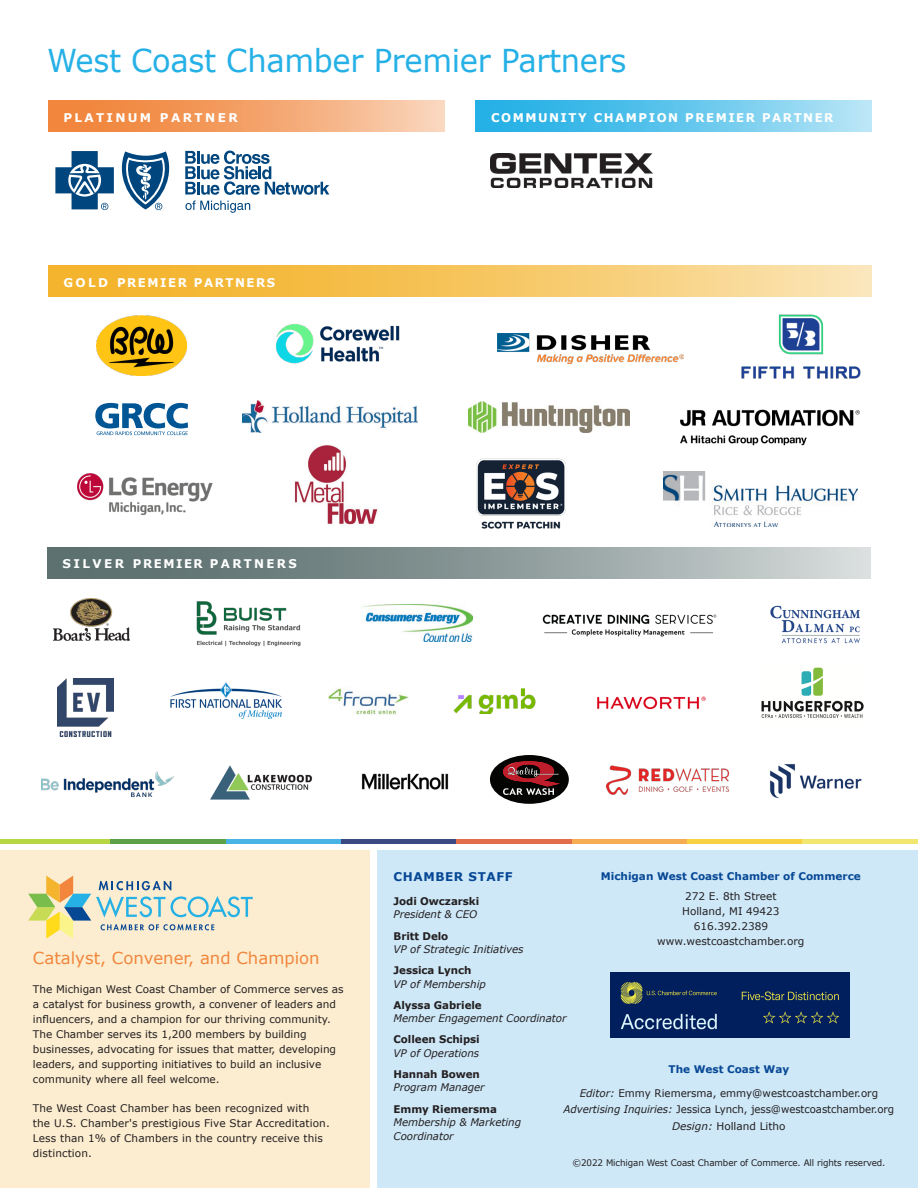
<style>
.page{position:relative;width:918px;height:1188px;background:#fff}
.page>*{position:absolute;margin:0;border:0;box-sizing:border-box;transform-origin:0 0}
.t1{font:31.5px "Verdana";letter-spacing:-.01em;color:#26b1e6}
.t2{font:16.5px "Verdana";color:#f1863c}
.t3{font:700 12px "Verdana";letter-spacing:.13em;color:#fff}
.t4{font:700 12px "Verdana";letter-spacing:.2em;color:#fff}
.t5{font:700 12px "Verdana";letter-spacing:.19em;color:#fff}
.t6{font:700 12px "Verdana";letter-spacing:.05em;color:#074895}
.t7{font:10.5px/15px "Verdana";color:#231f20}
.t8{font:italic 10.5px/13.5px "Verdana";letter-spacing:-.005em;color:#231f20}
.t9{font:700 10.5px "Verdana";letter-spacing:-.005em;color:#231f20}
.t10{font:700 10.5px "Verdana";color:#074895}
.t11{font:9px "Verdana";letter-spacing:-.01em;color:#231f20}
.s1{font-style:italic}
</style>
<div class="page">
<div style="left:0;top:839px;width:111px;height:5px;background:#b6d741"></div>
<div style="left:111px;top:839px;width:115px;height:5px;background:#5ea045"></div>
<div style="left:226px;top:839px;width:115px;height:5px;background:#48b3e5"></div>
<div style="left:341px;top:839px;width:116px;height:5px;background:#3c4a84"></div>
<div style="left:457px;top:839px;width:115px;height:5px;background:#e36d4a"></div>
<div style="left:572px;top:839px;width:115px;height:5px;background:#f6ad51"></div>
<div style="left:687px;top:839px;width:116px;height:5px;background:#f7d142"></div>
<div style="left:803px;top:839px;width:115px;height:5px;background:#f1e670"></div>
<div style="left:0;top:850px;width:370px;height:338px;background:#fcedd0"></div>
<div style="left:378px;top:850px;width:540px;height:338px;background:#cee8f8"></div>
<svg style="left:28px;top:876px;width:225px;height:63px"></svg>
<svg style="left:185px;top:151px;width:144px;height:44px"></svg>
<svg style="left:185px;top:201px;width:65px;height:12px"></svg>
<svg style="left:55px;top:151px;width:115px;height:59px"></svg>
<img style="left:490px;top:153px;width:162px;height:34px">
<img style="left:97px;top:316px;width:89px;height:59px">
<img style="left:294px;top:445px;width:84px;height:80px">
<img style="left:664px;top:471px;width:194px;height:56px">
<svg style="left:48px;top:265px;width:824px;height:31px;background:#f6c763"></svg>
<svg style="left:48px;top:101px;width:397px;height:31px;background:#f4a46e"></svg>
<div style="left:475px;top:101px;width:397px;height:31px;background:linear-gradient(to right,#15aae4,#b2e3f6)"></div>
<img style="left:53px;top:599px;width:76px;height:42px">
<img style="left:362px;top:605px;width:111px;height:36px">
<img style="left:171px;top:683px;width:110px;height:35px">
<img style="left:770px;top:764px;width:92px;height:35px">
<img style="left:210px;top:765px;width:103px;height:35px">
<img style="left:597px;top:696px;width:109px;height:14px">
<img style="left:243px;top:401px;width:175px;height:31px">
<img style="left:469px;top:401px;width:161px;height:32px">
<svg style="left:47px;top:548px;width:823px;height:31px;background:#8c9a9a"></svg>
<img style="left:361px;top:774px;width:88px;height:15px">
<img style="left:542px;top:614px;width:175px;height:23px">
<img style="left:41px;top:772px;width:133px;height:25px">
<svg style="left:95px;top:403px;width:93px;height:32px"></svg>
<img style="left:329px;top:688px;width:80px;height:27px">
<img style="left:275px;top:324px;width:124px;height:40px">
<img style="left:78px;top:473px;width:135px;height:41px">
<div style="left:490px;top:755px;width:79px;height:49px;background:#040503;border-radius:50%"></div>
<svg style="left:503px;top:761px;width:57px;height:34px"></svg>
<img style="left:497px;top:333px;width:186px;height:30px">
<img style="left:476px;top:458px;width:90px;height:71px">
<img style="left:610px;top:973px;width:239px;height:65px">
<img style="left:680px;top:409px;width:180px;height:37px">
<img style="left:453px;top:688px;width:83px;height:26px">
<img style="left:605px;top:765px;width:125px;height:30px">
<img style="left:196px;top:601px;width:105px;height:46px">
<img style="left:770px;top:605px;width:90px;height:39px">
<img style="left:741px;top:314px;width:120px;height:65px">
<img style="left:761px;top:667px;width:103px;height:51px">
<img style="left:57px;top:678px;width:57px;height:59px">
<h1 class="t1" style="left:47px;top:41px;width:581px">West Coast Chamber Premier Partners</h1>
<p class="t5" style="left:64px;top:110px;width:176px">PLATINUM PARTNER</p>
<p class="t3" style="left:491px;top:109px;width:344px">COMMUNITY CHAMPION PREMIER PARTNER</p>
<p class="t3" style="left:63px;top:275px;width:213px">GOLD PREMIER PARTNERS</p>
<p class="t4" style="left:63px;top:556px;width:236px">SILVER PREMIER PARTNERS</p>
<h2 class="t2" style="left:33px;top:947px;width:288px">Catalyst, Convener, and Champion</h2>
<p class="t7" style="left:33px;top:982px;width:312px">The Michigan West Coast Chamber of Commerce serves as a catalyst for business growth, a convener of leaders and influencers, and a champion for our thriving community.<br>The Chamber serves its 1,200 members by building businesses, advocating for issues that matter, developing leaders, and supporting initiatives to build an inclusive community where all feel welcome.</p>
<p class="t7" style="left:33px;top:1100px;width:298px">The West Coast Chamber has been recognized with<br>the U.S. Chamber's prestigious Five Star Accreditation.<br>Less than 1% of Chambers in the country receive this distinction.</p>
<p class="t10" style="left:601px;top:870px;width:261px">Michigan West Coast Chamber of Commerce</p>
<p class="t7" style="left:657px;top:889px;width:149px;text-align:center">272 E. 8th Street<br>Holland, MI 49423<br>616.392.2389 www.westcoastchamber.org</p>
<p class="t6" style="left:394px;top:869px;width:121px">CHAMBER STAFF</p>
<p class="t9" style="left:394px;top:894px;width:87px">Jodi Owczarski</p>
<p class="t8" style="left:394px;top:908px;width:85px">President &amp; CEO</p>
<p class="t9" style="left:394px;top:929px;width:56px">Britt Delo</p>
<p class="t8" style="left:394px;top:943px;width:131px">VP of Strategic Initiatives</p>
<p class="t9" style="left:394px;top:964px;width:79px">Jessica Lynch</p>
<p class="t8" style="left:394px;top:977px;width:94px">VP of Membership</p>
<p class="t9" style="left:394px;top:998px;width:90px">Alyssa Gabriele</p>
<p class="t8" style="left:394px;top:1012px;width:174px">Member Engagement Coordinator</p>
<p class="t9" style="left:394px;top:1033px;width:88px">Colleen Schipsi</p>
<p class="t8" style="left:394px;top:1046px;width:87px">VP of Operations</p>
<p class="t9" style="left:394px;top:1067px;width:88px">Hannah Bowen</p>
<p class="t8" style="left:394px;top:1081px;width:93px">Program Manager</p>
<p class="t9" style="left:394px;top:1102px;width:105px">Emmy Riemersma</p>
<p class="t8" style="left:394px;top:1116px;width:129px">Membership &amp; Marketing<br>Coordinator</p>
<p class="t10" style="left:669px;top:1063px;width:122px">The West Coast Way</p>
<p class="t7" style="left:564px;top:1085px;width:332px;line-height:16.5px;text-align:center"><span class="s1">Editor:</span> Emmy Riemersma, emmy@westcoastchamber.org<br><span class="s1">Advertising Inquiries:</span> Jessica Lynch, jess@westcoastchamber.org<br><span class="s1">Design:</span> Holland Litho</p>
<p class="t11" style="left:573px;top:1157px;width:314px">©2022 Michigan West Coast Chamber of Commerce. All rights reserved.</p>
</div>
